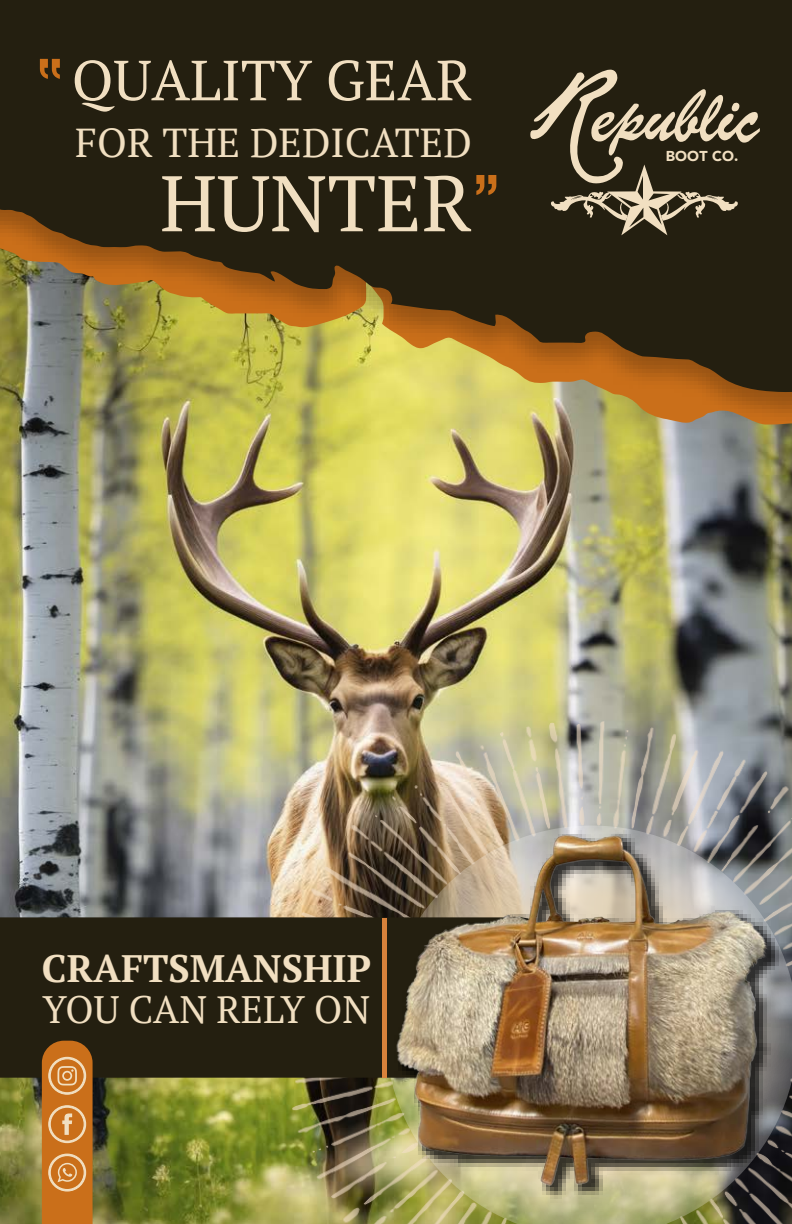
<style>
.page{position:relative;width:792px;height:1224px;background:#fff}
.page>*{position:absolute;margin:0;border:0;box-sizing:border-box;transform-origin:0 0}
.t1{font:78.4px "PT Serif";color:#f1dfc1}
.t2{font:56.4px "PT Serif";color:#f1dfc1}
.t3{font:40.4px "PT Serif";color:#f1dfc1}
.t4{font:700 38px "PT Serif";color:#f1dfc1}
.t5{font:38px "PT Serif";color:#f1dfc1}
.t6{font:900 14.4px "Avenir";letter-spacing:.01em;color:#f1dfc1}
</style>
<div class="page">
<img style="left:0;top:449px;width:791px;height:774px">
<img style="left:0;top:407px;width:791px;height:42px">
<svg style="left:0;top:0;width:791px;height:407px;background:#4d401e"></svg>
<img style="left:279px;top:721px;width:512px;height:502px">
<svg style="left:385px;top:1203px;width:406px;height:20px;background:#95955e"></svg>
<svg style="left:476px;top:175px;width:20px;height:20px"></svg>
<svg style="left:40px;top:59px;width:20px;height:20px"></svg>
<div style="left:0;top:917px;width:337px;height:160px;background:#241f10"></div>
<img style="left:337px;top:816px;width:454px;height:387px">
<svg style="left:42px;top:1040px;width:51px;height:183px;background:#c97b30"></svg>
<div style="left:382px;top:917px;width:5px;height:160px;background:#d8823b"></div>
<svg style="left:530px;top:69px;width:229px;height:166px;background:#504836"></svg>
<h2 class="t2" style="left:72px;top:44px;width:401px">QUALITY GEAR</h2>
<p class="t3" style="left:75px;top:116px;width:398px">FOR THE DEDICATED</p>
<h1 class="t1" style="left:160px;top:153px;width:313px">HUNTER</h1>
<p class="t6" style="left:665px;top:144px;width:74px">BOOT CO.</p>
<p class="t4" style="left:42px;top:943px;width:331px">CRAFTSMANSHIP</p>
<p class="t5" style="left:43px;top:984px;width:329px">YOU CAN RELY ON</p>
</div>
